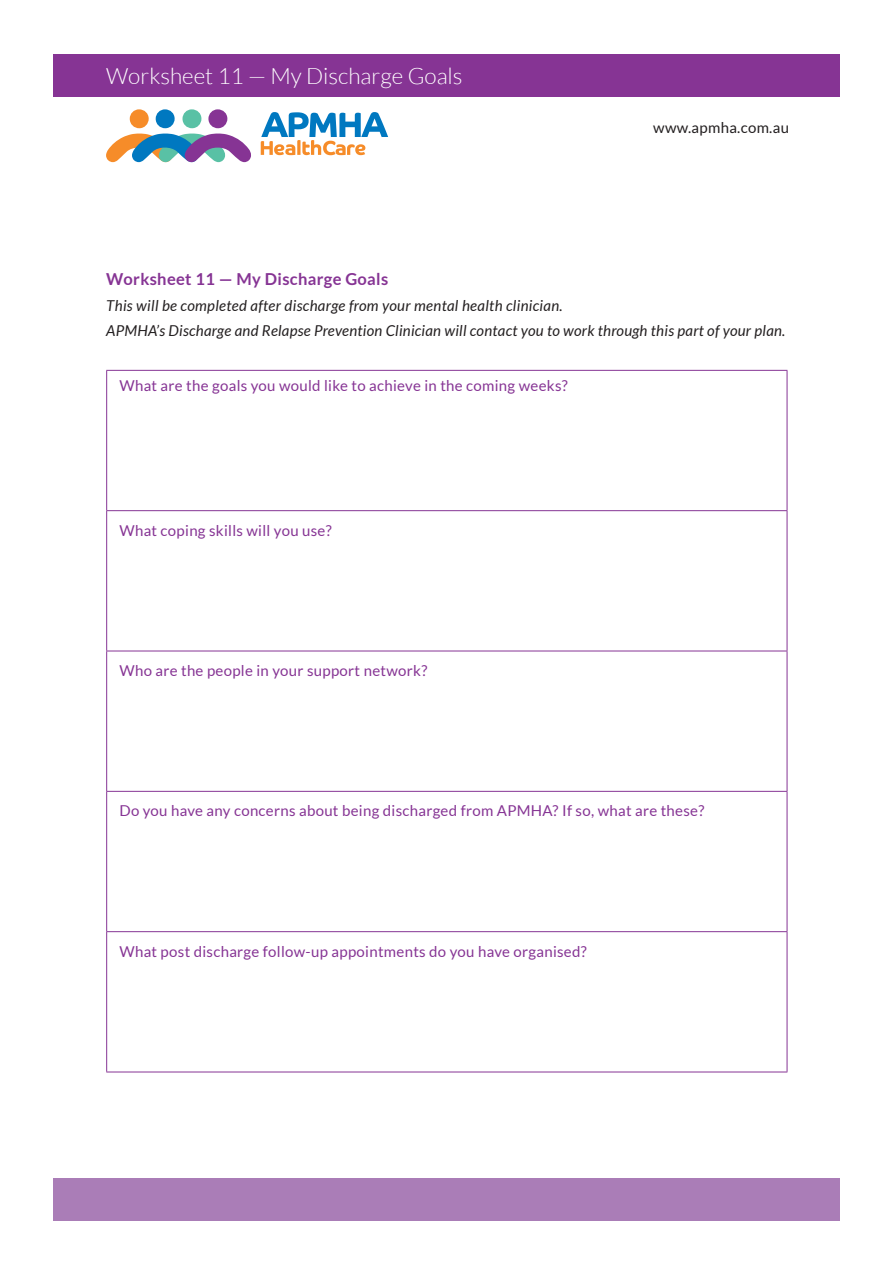
<style>
.page{position:relative;width:893px;height:1263px;background:#fff}
.page>*{position:absolute;margin:0;border:0;box-sizing:border-box;transform-origin:0 0}
.t1{font:300 22.5px "Lato";color:#fff}
.t2{font:700 16.5px "Lato";letter-spacing:.02em;color:#863494}
.t3{font:15px "Lato";letter-spacing:.02em;color:#863494}
.t4{font:italic 15px/25.5px "Lato";letter-spacing:.015em;color:#231f20}
.t5{font:15px "Lato";letter-spacing:.02em;color:#231f20}
</style>
<div class="page">
<div style="left:53px;top:54px;width:787px;height:43px;background:#863494"></div>
<div style="left:53px;top:1178px;width:787px;height:42px;background:#aa7db7"></div>
<div style="left:130px;top:109px;width:19px;height:19px;background:#f68c29;border-radius:50%"></div>
<div style="left:182px;top:109px;width:19px;height:19px;background:#59c1a5;border-radius:50%"></div>
<div style="left:156px;top:109px;width:19px;height:19px;background:#0078c0;border-radius:50%"></div>
<div style="left:208px;top:109px;width:19px;height:19px;background:#863494;border-radius:50%"></div>
<svg style="left:106px;top:133px;width:145px;height:29px"></svg>
<svg style="left:261px;top:112px;width:127px;height:43px"></svg>
<hr style="left:106px;top:370px;width:681px;height:1px;background:#863494">
<hr style="left:106px;top:371px;width:1px;height:139px;background:#863494">
<hr style="left:787px;top:371px;width:1px;height:139px;background:#863494">
<hr style="left:106px;top:510px;width:681px;height:1px;background:#863494">
<hr style="left:106px;top:511px;width:1px;height:140px;background:#863494">
<hr style="left:787px;top:511px;width:1px;height:140px;background:#863494">
<hr style="left:106px;top:651px;width:681px;height:1px;background:#863494">
<hr style="left:106px;top:651px;width:1px;height:140px;background:#863494">
<hr style="left:787px;top:651px;width:1px;height:140px;background:#863494">
<hr style="left:106px;top:791px;width:681px;height:1px;background:#863494">
<hr style="left:106px;top:792px;width:1px;height:139px;background:#863494">
<hr style="left:787px;top:792px;width:1px;height:139px;background:#863494">
<hr style="left:106px;top:931px;width:681px;height:1px;background:#863494">
<hr style="left:106px;top:932px;width:1px;height:139px;background:#863494">
<hr style="left:787px;top:932px;width:1px;height:139px;background:#863494">
<hr style="left:106px;top:1071px;width:681px;height:1px;background:#863494">
<h1 class="t1" style="left:106px;top:64px;width:358px">Worksheet 11 — My Discharge Goals</h1>
<p class="t5" style="left:653px;top:119px;width:137px">www.apmha.com.au</p>
<p class="t2" style="left:106px;top:270px;width:283px">Worksheet 11 — My Discharge Goals</p>
<p class="t4" style="left:106px;top:293px;width:681px">This will be completed after discharge from your mental health clinician.<br>APMHA’s Discharge and Relapse Prevention Clinician will contact you to work through this part of your plan.</p>
<p class="t3" style="left:119px;top:377px;width:450px">What are the goals you would like to achieve in the coming weeks?</p>
<p class="t3" style="left:119px;top:522px;width:214px">What coping skills will you use?</p>
<p class="t3" style="left:119px;top:662px;width:309px">Who are the people in your support network?</p>
<p class="t3" style="left:119px;top:802px;width:586px">Do you have any concerns about being discharged from APMHA? If so, what are these?</p>
<p class="t3" style="left:119px;top:943px;width:469px">What post discharge follow-up appointments do you have organised?</p>
</div>
